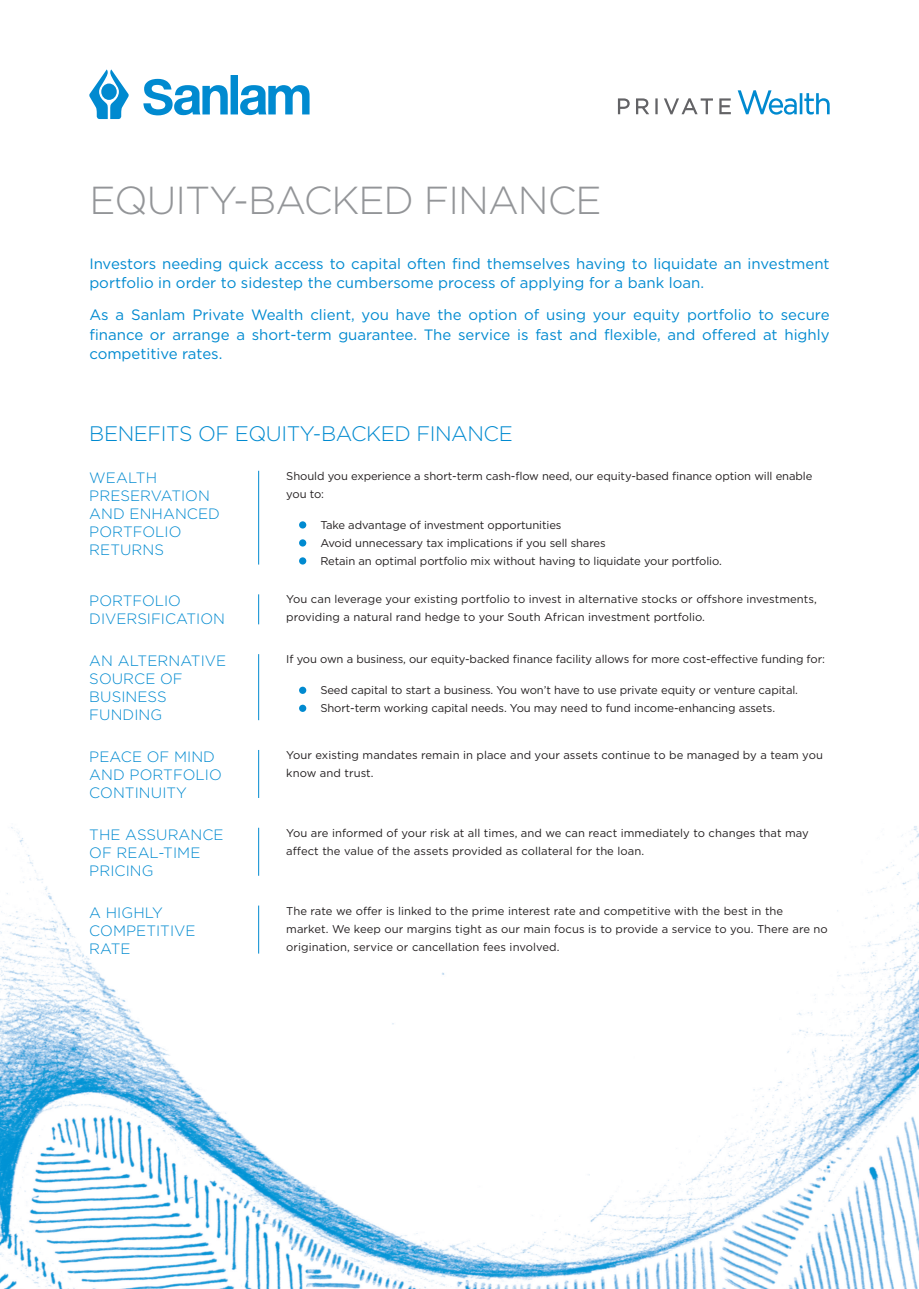
<style>
.page{position:relative;width:919px;height:1289px;background:#fff}
.page>*{position:absolute;margin:0;border:0;box-sizing:border-box;transform-origin:0 0}
.t1{font:300 39px "Gotham";letter-spacing:-.025em;color:#939598}
.t2{font:300 21px "Gotham HTF";letter-spacing:-.02em;color:#008ad0}
.t3{font:15px/19.5px "Gotham";color:#008ad0}
.t4{font:300 15px/18px "Gotham";letter-spacing:.005em;color:#008ad0}
.t5{font:11.25px/18px "Gotham";letter-spacing:-.01em;color:#231f20}
</style>
<div class="page">
<svg style="left:89px;top:70px;width:220px;height:49px"></svg>
<svg style="left:737px;top:90px;width:92px;height:25px"></svg>
<svg style="left:618px;top:98px;width:112px;height:16px"></svg>
<img style="left:0;top:826px;width:918px;height:462px">
<div style="left:299px;top:521px;width:7px;height:7px;background:#008ad0;border-radius:50%"></div>
<div style="left:299px;top:539px;width:7px;height:7px;background:#008ad0;border-radius:50%"></div>
<div style="left:299px;top:557px;width:7px;height:7px;background:#008ad0;border-radius:50%"></div>
<div style="left:299px;top:686px;width:7px;height:8px;background:#008ad0;border-radius:50%"></div>
<div style="left:299px;top:704px;width:7px;height:8px;background:#008ad0;border-radius:50%"></div>
<hr style="left:258px;top:471px;width:1px;height:93px;background:#008ad0">
<hr style="left:258px;top:654px;width:1px;height:66px;background:#008ad0">
<hr style="left:258px;top:750px;width:1px;height:48px;background:#008ad0">
<hr style="left:258px;top:827px;width:1px;height:48px;background:#008ad0">
<hr style="left:258px;top:905px;width:1px;height:48px;background:#008ad0">
<hr style="left:258px;top:594px;width:1px;height:30px;background:#008ad0">
<p class="t1" style="left:89px;top:176px;width:514px">EQUITY-BACKED FINANCE</p>
<p class="t3" style="left:89px;top:253px;width:741px">Investors needing quick access to capital often find themselves having to liquidate an investment portfolio in order to sidestep the cumbersome process of applying for a bank loan.</p>
<p class="t3" style="left:89px;top:305px;width:741px;text-align:justify">As a Sanlam Private Wealth client, you have the option of using your equity portfolio to secure finance or arrange a short-term guarantee. The service is fast and flexible, and offered at highly competitive rates.</p>
<p class="t2" style="left:89px;top:422px;width:425px">BENEFITS OF EQUITY-BACKED FINANCE</p>
<p class="t4" style="left:89px;top:468px;width:132px">WEALTH<br>PRESERVATION<br>AND ENHANCED<br>PORTFOLIO<br>RETURNS</p>
<p class="t4" style="left:89px;top:591px;width:137px">PORTFOLIO<br>DIVERSIFICATION</p>
<p class="t4" style="left:89px;top:651px;width:138px">AN ALTERNATIVE<br>SOURCE OF<br>BUSINESS<br>FUNDING</p>
<p class="t4" style="left:89px;top:747px;width:134px">PEACE OF MIND<br>AND PORTFOLIO<br>CONTINUITY</p>
<p class="t4" style="left:89px;top:825px;width:136px">THE ASSURANCE<br>OF REAL-TIME<br>PRICING</p>
<p class="t4" style="left:89px;top:902px;width:108px">A HIGHLY<br>COMPETITIVE<br>RATE</p>
<p class="t5" style="left:286px;top:466px;width:527px">Should you experience a short-term cash-flow need, our equity-based finance option will enable you to:</p>
<p class="t5" style="left:320px;top:515px;width:403px">Take advantage of investment opportunities<br>Avoid unnecessary tax implications if you sell shares<br>Retain an optimal portfolio mix without having to liquidate your portfolio.</p>
<p class="t5" style="left:286px;top:590px;width:532px">You can leverage your existing portfolio to invest in alternative stocks or offshore investments, providing a natural rand hedge to your South African investment portfolio.</p>
<p class="t5" style="left:286px;top:650px;width:540px">If you own a business, our equity-backed finance facility allows for more cost-effective funding for:</p>
<p class="t5" style="left:320px;top:680px;width:479px">Seed capital to start a business. You won’t have to use private equity or venture capital.<br>Short-term working capital needs. You may need to fund income-enhancing assets.</p>
<p class="t5" style="left:286px;top:745px;width:538px">Your existing mandates remain in place and your assets continue to be managed by a team you know and trust.</p>
<p class="t5" style="left:286px;top:823px;width:524px">You are informed of your risk at all times, and we can react immediately to changes that may affect the value of the assets provided as collateral for the loan.</p>
<p class="t5" style="left:286px;top:901px;width:543px">The rate we offer is linked to the prime interest rate and competitive with the best in the market. We keep our margins tight as our main focus is to provide a service to you. There are no origination, service or cancellation fees involved.</p>
</div>
